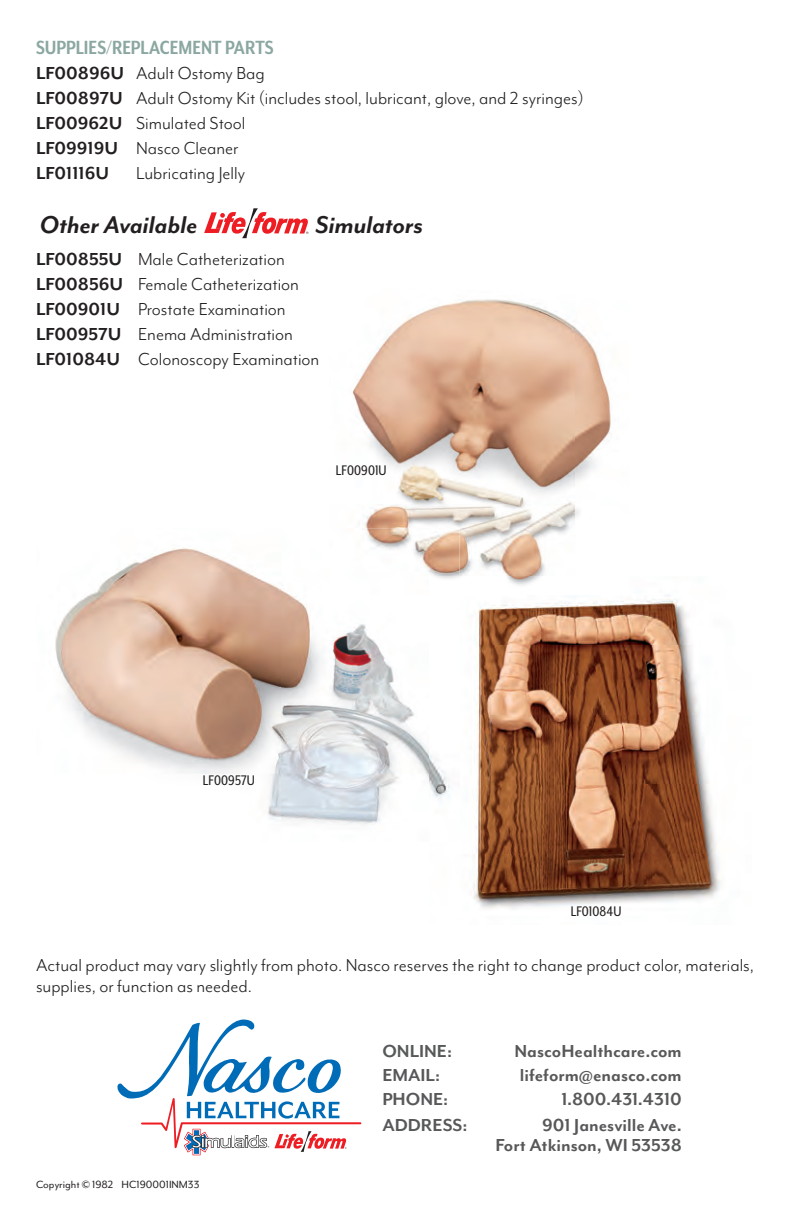
<style>
.page{position:relative;width:792px;height:1224px;background:#fff}
.page>*{position:absolute;margin:0;border:0;box-sizing:border-box;transform-origin:0 0}
.t1{font:italic 700 28px "Mr Eaves Mod OT";color:#231f20}
.t2{font:700 22px "Mr Eaves XL Mod Nar OT";color:#8ba7a1}
.t3{font:20px/25px "Mr Eaves Mod OT";color:#231f20}
.t4{font:700 20px/20px "Mr Eaves Mod OT";color:#57585a;text-align:right}
.t5{font:16px "Mr Eaves XL Mod Nar OT";letter-spacing:.01em;color:#231f20}
.t6{font:12px "Mr Eaves Mod OT";color:#231f20}
.s1{font-weight:700}
</style>
<div class="page">
<svg style="left:117px;top:1020px;width:244px;height:136px"></svg>
<hr style="left:791px;top:308px;width:1px;height:216px;background:#a3bab4">
<svg style="left:204px;top:208px;width:105px;height:30px"></svg>
<img style="left:476px;top:601px;width:146px;height:184px">
<img style="left:622px;top:595px;width:87px;height:190px">
<img style="left:474px;top:785px;width:246px;height:124px">
<img style="left:55px;top:548px;width:374px;height:277px">
<img style="left:429px;top:755px;width:21px;height:45px">
<img style="left:352px;top:299px;width:259px;height:277px">
<img style="left:459px;top:576px;width:81px;height:9px">
<img style="left:329px;top:528px;width:130px;height:67px">
<p class="t2" style="left:36px;top:36px;width:239px">SUPPLIES/REPLACEMENT PARTS</p>
<p class="t3" style="left:36px;top:60px;width:549px"><span class="s1">LF00896U</span> Adult Ostomy Bag<br><span class="s1">LF00897U</span> Adult Ostomy Kit (includes stool, lubricant, glove, and 2 syringes)<br><span class="s1">LF00962U</span> Simulated Stool<br><span class="s1">LF09919U</span> Nasco Cleaner<br><span class="s1">LF01116U</span></p>
<p class="t3" style="left:136px;top:160px;width:111px">Lubricating Jelly</p>
<h1 class="t1" style="left:40px;top:209px;width:159px">Other Available</h1>
<h1 class="t1" style="left:315px;top:209px;width:109px">Simulators</h1>
<p class="t3" style="left:36px;top:247px;width:285px"><span class="s1">LF00855U</span> Male Catheterization <span class="s1">LF00856U</span> Female Catheterization <span class="s1">LF00901U</span> Prostate Examination <span class="s1">LF00957U</span> Enema Administration <span class="s1">LF01084U</span> Colonoscopy Examination</p>
<p class="t5" style="left:336px;top:463px;width:52px">LF00901U</p>
<p class="t5" style="left:203px;top:772px;width:54px">LF00957U</p>
<p class="t5" style="left:571px;top:903px;width:52px">LF01084U</p>
<p class="t3" style="left:36px;top:955px;width:720px;line-height:21px">Actual product may vary slightly from photo. Nasco reserves the right to change product color, materials, supplies, or function as needed.</p>
<p class="t6" style="left:36px;top:1178px;width:165px">Copyright © 1982 HC190001INM33</p>
<p class="t4" style="left:382px;top:1041px;width:71px">ONLINE:</p>
<p class="t4" style="left:514px;top:1041px;width:169px">NascoHealthcare.com</p>
<p class="t4" style="left:382px;top:1065px;width:59px">EMAIL:</p>
<p class="t4" style="left:520px;top:1065px;width:164px">lifeform@enasco.com</p>
<p class="t4" style="left:382px;top:1089px;width:68px">PHONE:</p>
<p class="t4" style="left:561px;top:1089px;width:122px">1.800.431.4310</p>
<p class="t4" style="left:382px;top:1115px;width:87px">ADDRESS:</p>
<p class="t4" style="left:496px;top:1115px;width:188px">901 Janesville Ave.<br>Fort Atkinson, WI 53538</p>
</div>
